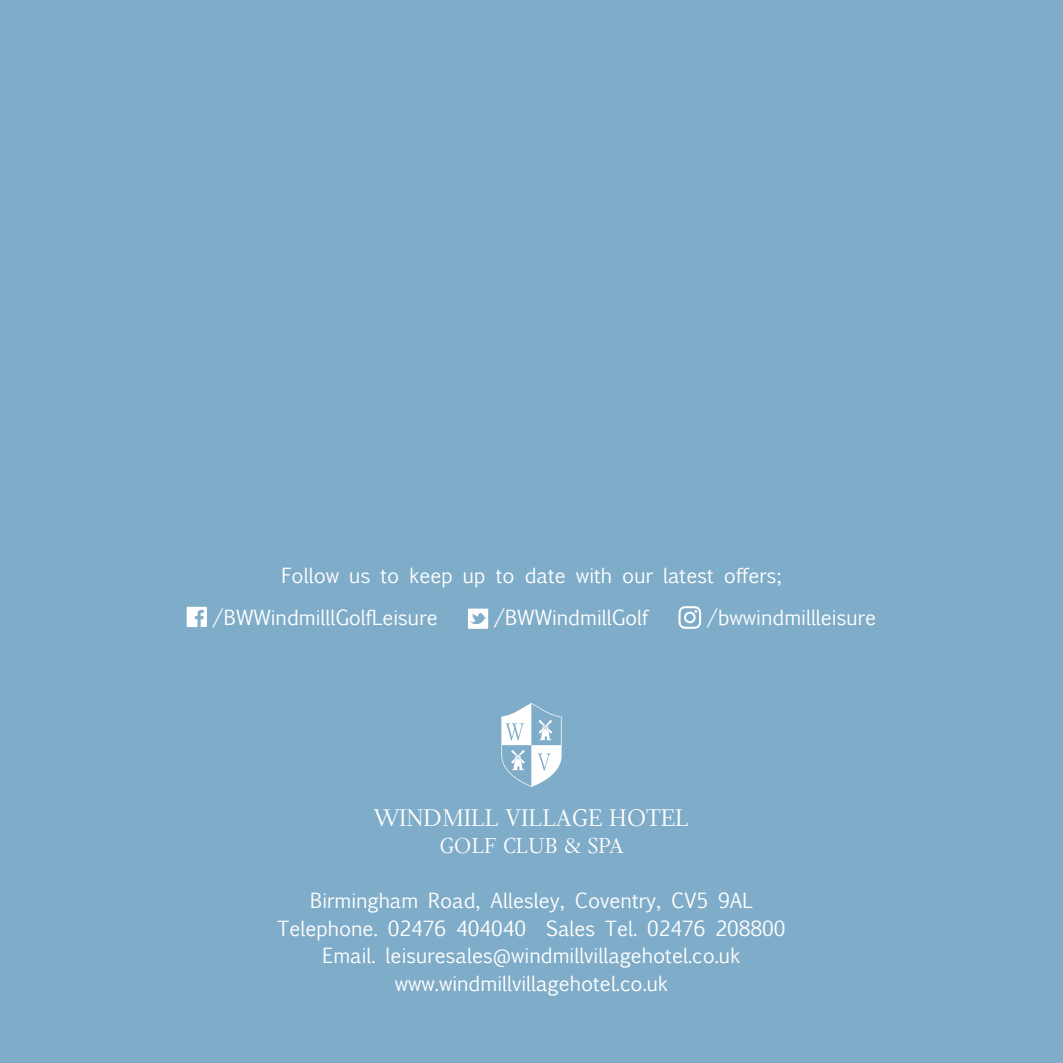
<style>
.page{position:relative;width:1063px;height:1063px;background:#7facc8}
.page>*{position:absolute;margin:0;border:0;box-sizing:border-box;transform-origin:0 0}
.t1{font:25px "Admark";color:#fff}
.t2{font:22.5px "Admark";color:#fff}
.t3{font:20px/27.5px "Euphemia UCAS";color:#fff;text-align:center}
.s1{font-size:17.5px}
</style>
<div class="page">
<svg style="left:501px;top:703px;width:61px;height:84px"></svg>
<svg style="left:187px;top:607px;width:20px;height:20px"></svg>
<svg style="left:468px;top:609px;width:20px;height:20px"></svg>
<svg style="left:678px;top:606px;width:23px;height:23px"></svg>
<p class="t3" style="left:212px;top:554px;width:571px;line-height:42.5px;text-align:left;text-indent:70px">Follow us to keep up to date with our latest offers; /BWWindmilllGolfLeisure</p>
<p class="t3" style="left:493px;top:604px;width:157px">/BWWindmillGolf</p>
<p class="t3" style="left:706px;top:604px;width:172px">/bwwindmillleisure</p>
<p class="t1" style="left:374px;top:805px;width:316px">WINDMILL VILLAGE HOTEL</p>
<p class="t2" style="left:439px;top:834px;width:186px">GOLF CLUB &amp; SPA</p>
<p class="t3" style="left:278px;top:887px;width:509px">Birmingham Road, Allesley, Coventry, CV5 9AL Telephone. 02476 404040 Sales Tel. 02476 208800<br>Email. leisuresales<span class="s1">@</span>windmillvillagehotel.co.uk www.windmillvillagehotel.co.uk</p>
</div>
